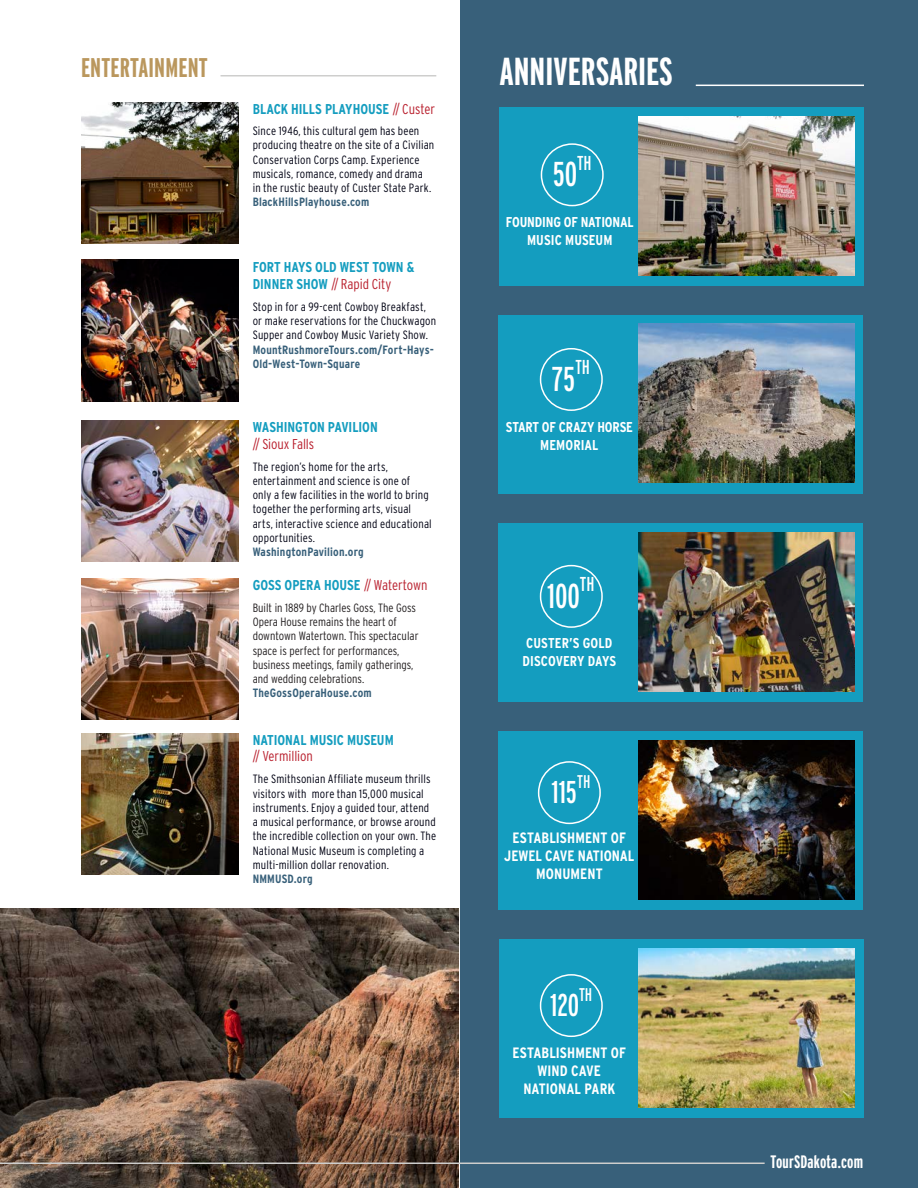
<style>
.page{position:relative;width:918px;height:1188px;background:#fff}
.page>*{position:absolute;margin:0;border:0;box-sizing:border-box;transform-origin:0 0}
.t1{font:700 39px "Interstate Compressed";color:#fff}
.t2{font:34.5px "Interstate Compressed";letter-spacing:-.005em;color:#fff}
.t3{font:31.5px "Interstate Compressed";letter-spacing:-.01em;color:#fff}
.t4{font:700 27px "Interstate Compressed";letter-spacing:.005em;color:#ba975d}
.t5{font:20.1px "Interstate Compressed";color:#fff}
.t6{font:18.3px "Interstate Compressed";color:#fff}
.t7{font:700 18px "Interstate Compressed";letter-spacing:.01em;color:#fff}
.t8{font:700 15px/18px "Interstate Condensed";letter-spacing:.005em;color:#fff;text-align:center}
.List_Paragraph{font:700 14.25px/16.5px "Interstate Condensed";letter-spacing:-.005em;color:#149dbf}
.t9{font:700 14.25px/18px "Interstate Condensed";letter-spacing:-.005em;color:#fff;text-align:center}
.paragraph_copy{font:300 12px/14.2px "Interstate Condensed";letter-spacing:.015em;color:#000213}
.paragraph_copy-2{font:300 12px/14.2px "Interstate Condensed";color:#231f20}
.List_Paragraph-2{font:700 12px "Interstate Condensed";letter-spacing:.01em;color:#38607a}
.s1{font-weight:300;color:#b9202e}
.s2{font-weight:700;color:#38607a}
</style>
<div class="page">
<img style="left:81px;top:260px;width:158px;height:141px">
<div style="left:460px;top:0;width:458px;height:1188px;background:#38607a"></div>
<hr style="left:696px;top:85px;width:168px;height:1px;background:#fff">
<div style="left:500px;top:107px;width:364px;height:178px;background:#149dbf"></div>
<img style="left:639px;top:116px;width:216px;height:159px">
<div style="left:541px;top:143px;width:63px;height:63px;border:2px solid #fff;border-radius:50%"></div>
<div style="left:499px;top:315px;width:364px;height:178px;background:#149dbf"></div>
<div style="left:540px;top:348px;width:63px;height:63px;border:2px solid #fff;border-radius:50%"></div>
<div style="left:499px;top:523px;width:364px;height:178px;background:#149dbf"></div>
<div style="left:540px;top:565px;width:63px;height:63px;border:2px solid #fff;border-radius:50%"></div>
<div style="left:499px;top:731px;width:364px;height:178px;background:#149dbf"></div>
<div style="left:500px;top:939px;width:364px;height:178px;background:#149dbf"></div>
<div style="left:540px;top:974px;width:63px;height:63px;border:2px solid #fff;border-radius:50%"></div>
<img style="left:639px;top:323px;width:216px;height:159px">
<img style="left:639px;top:533px;width:216px;height:159px">
<img style="left:639px;top:741px;width:216px;height:159px">
<img style="left:639px;top:949px;width:216px;height:159px">
<div style="left:538px;top:761px;width:63px;height:63px;border:2px solid #fff;border-radius:50%"></div>
<hr style="left:221px;top:75px;width:215px;height:2px;background:#cececd">
<img style="left:81px;top:102px;width:158px;height:142px">
<img style="left:81px;top:734px;width:158px;height:141px">
<img style="left:81px;top:421px;width:158px;height:141px">
<img style="left:81px;top:579px;width:158px;height:141px">
<img style="left:0;top:909px;width:459px;height:279px">
<hr style="left:0;top:1163px;width:765px;height:1px;background:#cececd">
<p class="t4" style="left:81px;top:53px;width:128px">ENTERTAINMENT</p>
<p class="List_Paragraph" style="left:253px;top:100px;width:184px">BLACK HILLS PLAYHOUSE <span class="s1">// Custer</span></p>
<p class="paragraph_copy" style="left:253px;top:124px;width:183px">Since 1946, this cultural gem has been producing theatre on the site of a Civilian Conservation Corps Camp. Experience musicals, romance, comedy and drama<br>in the rustic beauty of Custer State Park.<br><span class="s2">BlackHillsPlayhouse.com</span></p>
<p class="List_Paragraph" style="left:253px;top:259px;width:163px">FORT HAYS OLD WEST TOWN &amp;<br>DINNER SHOW <span class="s1">// Rapid City</span></p>
<p class="paragraph_copy" style="left:253px;top:299px;width:185px">Stop in for a 99-cent Cowboy Breakfast, or make reservations for the Chuckwagon Supper and Cowboy Music Variety Show.<br><span class="s2">MountRushmoreTours.com/Fort-Hays-Old-West-Town-Square</span></p>
<p class="List_Paragraph" style="left:253px;top:419px;width:127px">WASHINGTON PAVILION <span class="s1">// Sioux Falls</span></p>
<p class="paragraph_copy" style="left:253px;top:459px;width:181px">The region’s home for the arts, entertainment and science is one of only a few facilities in the world to bring together the performing arts, visual arts, interactive science and educational opportunities.</p>
<p class="List_Paragraph-2" style="left:253px;top:545px;width:112px">WashingtonPavilion.org</p>
<p class="List_Paragraph" style="left:253px;top:577px;width:176px">GOSS OPERA HOUSE <span class="s1">// Watertown</span></p>
<p class="paragraph_copy-2" style="left:253px;top:601px;width:167px">Built in 1889 by Charles Goss, The Goss Opera House remains the heart of downtown Watertown. This spectacular space is perfect for performances, business meetings, family gatherings, and wedding celebrations.<br><span class="s2">TheGossOperaHouse.com</span></p>
<p class="List_Paragraph" style="left:253px;top:732px;width:143px">NATIONAL MUSIC MUSEUM <span class="s1">// Vermillion</span></p>
<p class="paragraph_copy" style="left:253px;top:772px;width:185px">The Smithsonian Affiliate museum thrills visitors with more than 15,000 musical instruments. Enjoy a guided tour, attend a musical performance, or browse around the incredible collection on your own. The National Music Museum is completing a multi-million dollar renovation.<br><span class="s2">NMMUSD.org</span></p>
<p class="t1" style="left:500px;top:50px;width:175px">ANNIVERSARIES</p>
<p class="t2" style="left:553px;top:155px;width:26px">50</p>
<p class="t5" style="left:577px;top:151px;width:16px">TH</p>
<p class="t9" style="left:506px;top:213px;width:130px">FOUNDING OF NATIONAL<br>MUSIC MUSEUM</p>
<p class="t2" style="left:552px;top:359px;width:25px">75</p>
<p class="t5" style="left:575px;top:356px;width:16px">TH</p>
<p class="t9" style="left:506px;top:417px;width:129px">START OF CRAZY HORSE<br>MEMORIAL</p>
<p class="t2" style="left:547px;top:576px;width:34px">100</p>
<p class="t5" style="left:580px;top:573px;width:16px">TH</p>
<p class="t9" style="left:523px;top:634px;width:95px;text-align:left">CUSTER’S GOLD<br>DISCOVERY DAYS</p>
<p class="t3" style="left:552px;top:774px;width:27px">115</p>
<p class="t6" style="left:577px;top:771px;width:15px">TH</p>
<p class="t8" style="left:504px;top:828px;width:132px">ESTABLISHMENT OF<br>JEWEL CAVE NATIONAL<br>MONUMENT</p>
<p class="t3" style="left:550px;top:987px;width:30px">120</p>
<p class="t6" style="left:579px;top:984px;width:15px">TH</p>
<p class="t8" style="left:513px;top:1044px;width:115px">ESTABLISHMENT OF<br>WIND CAVE<br>NATIONAL PARK</p>
<p class="t7" style="left:771px;top:1151px;width:94px">TourSDakota.com</p>
</div>
